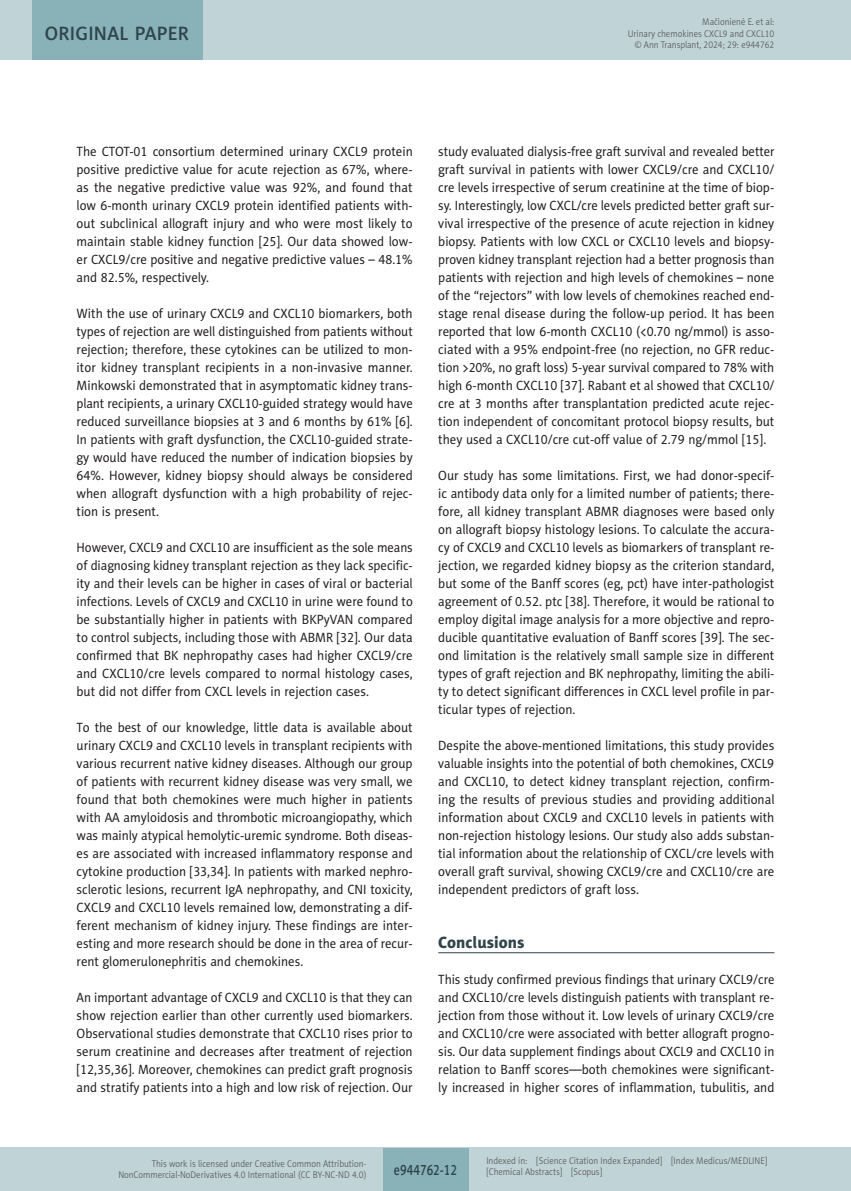
<style>
.page{position:relative;width:851px;height:1191px;background:#fff}
.page>*{position:absolute;margin:0;border:0;box-sizing:border-box;transform-origin:0 0}
.t1{font:19.5px "Naomi Sans EFN Medium";letter-spacing:.015em;color:#2f454b}
.AT_Headline_1{font:16.5px "Naomi Sans EFN Heavy";color:#2f454b}
.t2{font:15px "Naomi Sans EFN Medium";color:#2f454b;scale:.8 1}
.AT_Body{font:13.5px/18px "Naomi Sans EFN";color:#231f20;text-align:justify;scale:.95 1}
.AT_Body-2{font:13.5px/18px "Naomi Sans EFN";color:#231f20;text-align:justify;scale:.94 1}
.t3{font:9.75px/11.2px "Naomi Sans EFN Light";color:#57585a;text-align:right;scale:.9 1}
</style>
<div class="page">
<hr style="left:438px;top:952px;width:336px;height:1px;background:#2f454b">
<div style="left:0;top:1148px;width:850px;height:43px;background:#c0d3d7"></div>
<div style="left:383px;top:1147px;width:85px;height:43px;background:#89b1b8"></div>
<div style="left:0;top:0;width:850px;height:60px;background:#c0d3d7"></div>
<hr style="left:850px;top:0;width:1px;height:60px;background:#c0d3d7">
<div style="left:32px;top:0;width:170px;height:60px;background:#89b1b8"></div>
<h1 class="t1" style="left:45px;top:22px;width:146px">ORIGINAL PAPER</h1>
<p class="t3" style="left:627px;top:16px;width:164px">Mačionienė E. et al:<br>Urinary chemokines CXCL9 and CXCL10 © Ann Transplant, 2024; 29: e944762</p>
<p class="AT_Body" style="left:77px;top:142px;width:355px">The CTOT-01 consortium determined urinary CXCL9 protein positive predictive value for acute rejection as 67%, where&shy;as the negative predictive value was 92%, and found that low 6-month urinary CXCL9 protein identified patients with&shy;out subclinical allograft injury and who were most likely to maintain stable kidney function [25]. Our data showed low&shy;er CXCL9/cre positive and negative predictive values – 48.1% and 82.5%, respectively.</p>
<p class="AT_Body" style="left:77px;top:304px;width:355px">With the use of urinary CXCL9 and CXCL10 biomarkers, both types of rejection are well distinguished from patients without rejection; therefore, these cytokines can be utilized to mon&shy;itor kidney transplant recipients in a non-invasive manner.<br>Minkowski demonstrated that in asymptomatic kidney trans&shy;plant recipients, a urinary CXCL10-guided strategy would have reduced surveillance biopsies at 3 and 6 months by 61% [6].<br>In patients with graft dysfunction, the CXCL10-guided strate&shy;gy would have reduced the number of indication biopsies by 64%. However, kidney biopsy should always be considered when allograft dysfunction with a high probability of rejec&shy;tion is present.</p>
<p class="AT_Body-2" style="left:77px;top:538px;width:359px">However, CXCL9 and CXCL10 are insufficient as the sole means of diagnosing kidney transplant rejection as they lack specific&shy;ity and their levels can be higher in cases of viral or bacterial infections. Levels of CXCL9 and CXCL10 in urine were found to be substantially higher in patients with BKPyVAN compared to control subjects, including those with ABMR [32]. Our data confirmed that BK nephropathy cases had higher CXCL9/cre and CXCL10/cre levels compared to normal histology cases, but did not differ from CXCL levels in rejection cases.</p>
<p class="AT_Body" style="left:77px;top:718px;width:355px">To the best of our knowledge, little data is available about urinary CXCL9 and CXCL10 levels in transplant recipients with various recurrent native kidney diseases. Although our group of patients with recurrent kidney disease was very small, we found that both chemokines were much higher in patients with AA amyloidosis and thrombotic microangiopathy, which was mainly atypical hemolytic-uremic syndrome. Both diseas&shy;es are associated with increased inflammatory response and cytokine production [33,34]. In patients with marked nephro&shy;sclerotic lesions, recurrent IgA nephropathy, and CNI toxicity, CXCL9 and CXCL10 levels remained low, demonstrating a dif&shy;ferent mechanism of kidney injury. These findings are inter&shy;esting and more research should be done in the area of recur&shy;rent glomerulonephritis and chemokines.</p>
<p class="AT_Body-2" style="left:77px;top:988px;width:359px">An important advantage of CXCL9 and CXCL10 is that they can show rejection earlier than other currently used biomarkers.<br>Observational studies demonstrate that CXCL10 rises prior to serum creatinine and decreases after treatment of rejection [12,35,36]. Moreover, chemokines can predict graft prognosis and stratify patients into a high and low risk of rejection. Our</p>
<p class="AT_Body-2" style="left:438px;top:142px;width:359px">study evaluated dialysis-free graft survival and revealed better graft survival in patients with lower CXCL9/cre and CXCL10/ cre levels irrespective of serum creatinine at the time of biop&shy;sy. Interestingly, low CXCL/cre levels predicted better graft sur&shy;vival irrespective of the presence of acute rejection in kidney biopsy. Patients with low CXCL or CXCL10 levels and biopsy&shy;proven kidney transplant rejection had a better prognosis than patients with rejection and high levels of chemokines – none of the “rejectors” with low levels of chemokines reached end&shy;stage renal disease during the follow-up period. It has been reported that low 6-month CXCL10 (&lt;0.70 ng/mmol) is asso&shy;ciated with a 95% endpoint-free (no rejection, no GFR reduc&shy;tion &gt;20%, no graft loss) 5-year survival compared to 78% with high 6-month CXCL10 [37]. Rabant et al showed that CXCL10/ cre at 3 months after transplantation predicted acute rejec&shy;tion independent of concomitant protocol biopsy results, but they used a CXCL10/cre cut-off value of 2.79 ng/mmol [15].</p>
<p class="AT_Body" style="left:438px;top:466px;width:355px">Our study has some limitations. First, we had donor-specif&shy;ic antibody data only for a limited number of patients; there&shy;fore, all kidney transplant ABMR diagnoses were based only on allograft biopsy histology lesions. To calculate the accura&shy;cy of CXCL9 and CXCL10 levels as biomarkers of transplant re&shy;jection, we regarded kidney biopsy as the criterion standard, but some of the Banff scores (eg, pct) have inter-pathologist agreement of 0.52. ptc [38]. Therefore, it would be rational to employ digital image analysis for a more objective and repro&shy;ducible quantitative evaluation of Banff scores [39]. The sec&shy;ond limitation is the relatively small sample size in different types of graft rejection and BK nephropathy, limiting the abili&shy;ty to detect significant differences in CXCL level profile in par&shy;ticular types of rejection.</p>
<p class="AT_Body" style="left:438px;top:736px;width:355px">Despite the above-mentioned limitations, this study provides valuable insights into the potential of both chemokines, CXCL9 and CXCL10, to detect kidney transplant rejection, confirm&shy;ing the results of previous studies and providing additional information about CXCL9 and CXCL10 levels in patients with non-rejection histology lesions. Our study also adds substan&shy;tial information about the relationship of CXCL/cre levels with overall graft survival, showing CXCL9/cre and CXCL10/cre are independent predictors of graft loss.</p>
<p class="AT_Headline_1" style="left:438px;top:932px;width:88px">Conclusions</p>
<p class="AT_Body-2" style="left:438px;top:970px;width:359px">This study confirmed previous findings that urinary CXCL9/cre and CXCL10/cre levels distinguish patients with transplant re&shy;jection from those without it. Low levels of urinary CXCL9/cre and CXCL10/cre were associated with better allograft progno&shy;sis. Our data supplement findings about CXCL9 and CXCL10 in relation to Banff scores—both chemokines were significant&shy;ly increased in higher scores of inflammation, tubulitis, and</p>
<p class="t3" style="left:118px;top:1158px;width:277px">This work is licensed under Creative Common Attribution-<br>NonCommercial-NoDerivatives 4.0 International (CC BY-NC-ND 4.0)</p>
<p class="t2" style="left:394px;top:1160px;width:81px">e944762-12</p>
<p class="t3" style="left:486px;top:1155px;width:313px;text-align:left">Indexed in: [Science Citation Index Expanded] [Index Medicus/MEDLINE] [Chemical Abstracts] [Scopus]</p>
</div>
